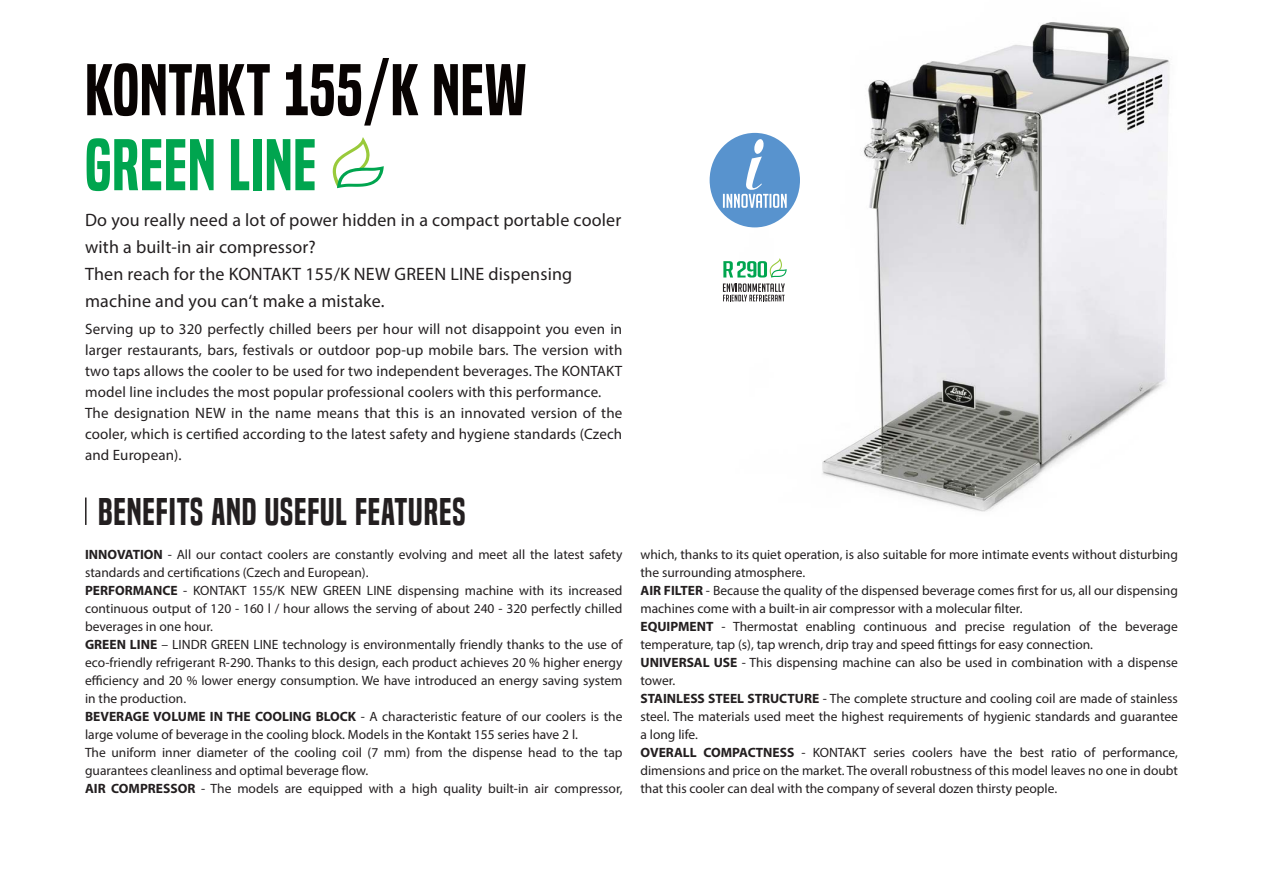
<style>
.page{position:relative;width:1263px;height:893px;background:#fff}
.page>*{position:absolute;margin:0;border:0;box-sizing:border-box;transform-origin:0 0}
.t1{font:67.5px "Built Titling Sb";letter-spacing:.01em;color:#080302}
.t2{font:67.5px "Built Titling Sb";letter-spacing:.01em;color:#00a54f}
.t3{font:36px "Built Titling Sb";letter-spacing:.025em;color:#231f20}
.t4{font:18px/27px "Myriad Pro";letter-spacing:.01em;color:#231f20}
.t5{font:15px/21px "Myriad Pro";letter-spacing:.01em;color:#231f20}
.t6{font:13.5px/18px "Myriad Pro";color:#231f20}
.s1{font-weight:700}
</style>
<div class="page">
<img style="left:709px;top:22px;width:461px;height:490px">
<div style="left:710px;top:133px;width:90px;height:94px;background:#5893ce;border-radius:50%"></div>
<svg style="left:723px;top:139px;width:64px;height:69px"></svg>
<svg style="left:723px;top:258px;width:64px;height:43px"></svg>
<svg style="left:333px;top:137px;width:51px;height:51px"></svg>
<hr style="left:85px;top:497px;width:2px;height:28px;background:#231f20">
<h1 class="t1" style="left:85px;top:50px;width:443px">KONTAKT 155/K NEW</h1>
<h1 class="t2" style="left:85px;top:125px;width:233px">GREEN LINE</h1>
<h3 class="t4" style="left:85px;top:206px;width:538px">Do you really need a lot of power hidden in a compact portable cooler with a built-in air compressor?<br>Then reach for the KONTAKT 155/K NEW GREEN LINE dispensing machine and you can‘t make a mistake.</h3>
<p class="t5" style="left:85px;top:319px;width:539px">Serving up to 320 perfectly chilled beers per hour will not disappoint you even in larger restaurants, bars, festivals or outdoor pop-up mobile bars. The version with two taps allows the cooler to be used for two independent beverages. The KONTAKT model line includes the most popular professional coolers with this performance.<br>The designation NEW in the name means that this is an innovated version of the cooler, which is certified according to the latest safety and hygiene standards (Czech and European).</p>
<h2 class="t3" style="left:98px;top:490px;width:369px">BENEFITS AND USEFUL FEATURES</h2>
<p class="t6" style="left:85px;top:545px;width:539px"><span class="s1">INNOVATION</span> - All our contact coolers are constantly evolving and meet all the latest safety standards and certifications (Czech and European).<br><span class="s1">PERFORMANCE</span> - KONTAKT 155/K NEW GREEN LINE dispensing machine with its increased continuous output of 120 - 160 l / hour allows the serving of about 240 - 320 perfectly chilled beverages in one hour.<br><span class="s1">GREEN LINE</span> – LINDR GREEN LINE technology is environmentally friendly thanks to the use of eco-friendly refrigerant R-290. Thanks to this design, each product achieves 20 % higher energy efficiency and 20 % lower energy consumption. We have introduced an energy saving system in the production.<br><span class="s1">BEVERAGE VOLUME IN THE COOLING BLOCK</span> - A characteristic feature of our coolers is the large volume of beverage in the cooling block. Models in the Kontakt 155 series have 2 l.<br>The uniform inner diameter of the cooling coil (7 mm) from the dispense head to the tap guarantees cleanliness and optimal beverage flow.<br><span class="s1">AIR COMPRESSOR</span> - The models are equipped with a high quality built-in air compressor,</p>
<p class="t6" style="left:640px;top:545px;width:539px">which, thanks to its quiet operation, is also suitable for more intimate events without disturbing the surrounding atmosphere.<br><span class="s1">AIR FILTER</span> - Because the quality of the dispensed beverage comes first for us, all our dispensing machines come with a built-in air compressor with a molecular filter.<br><span class="s1">EQUIPMENT</span> - Thermostat enabling continuous and precise regulation of the beverage temperature, tap (s), tap wrench, drip tray and speed fittings for easy connection.<br><span class="s1">UNIVERSAL USE</span> - This dispensing machine can also be used in combination with a dispense tower.<br><span class="s1">STAINLESS STEEL STRUCTURE</span> - The complete structure and cooling coil are made of stainless steel. The materials used meet the highest requirements of hygienic standards and guarantee a long life.<br><span class="s1">OVERALL COMPACTNESS</span> - KONTAKT series coolers have the best ratio of performance, dimensions and price on the market. The overall robustness of this model leaves no one in doubt that this cooler can deal with the company of several dozen thirsty people.</p>
</div>
